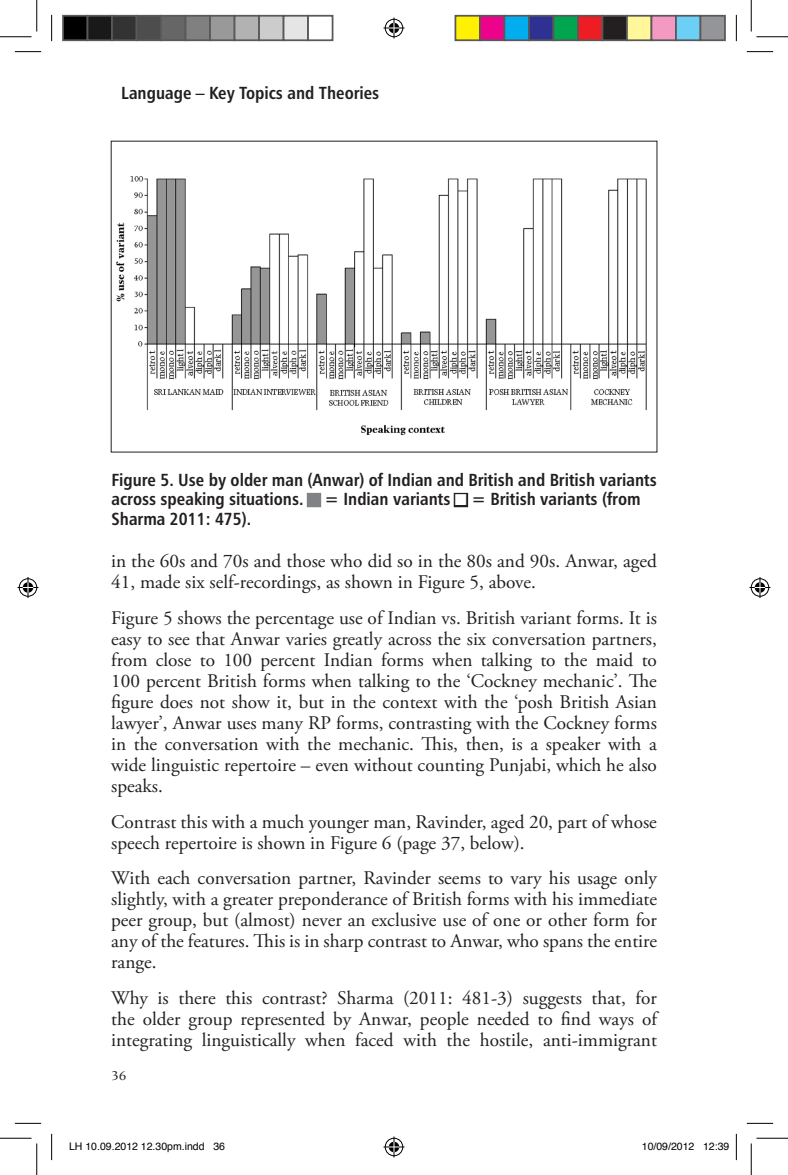
<style>
.page{position:relative;width:788px;height:1175px;background:#fff}
.page>*{position:absolute;margin:0;border:0;box-sizing:border-box;transform-origin:0 0}
.t1{font:19.25px/21px "Adobe Garamond Pro";color:#231f20;text-align:justify}
.t2{font:17.5px/19.2px "Humanist 777 BT Bold Condensed B";color:#231f20}
.t3{font:14px "Meridien";color:#231f20}
.t4{font:10.5px "Helvetica";color:#000}
.s1{color:#808285}
.s2{color:#fff}
</style>
<div class="page">
<img style="left:116px;top:176px;width:531px;height:259px">
<div style="left:307px;top:493px;width:14px;height:14px;border:4px solid #808285"></div>
<div style="left:454px;top:493px;width:14px;height:14px;border:4px solid #231f20"></div>
<svg style="left:15px;top:51px;width:26px;height:1px"></svg>
<svg style="left:747px;top:51px;width:26px;height:1px"></svg>
<svg style="left:15px;top:1123px;width:26px;height:1px"></svg>
<svg style="left:747px;top:1123px;width:26px;height:1px"></svg>
<svg style="left:51px;top:15px;width:1px;height:26px"></svg>
<svg style="left:51px;top:1134px;width:1px;height:26px"></svg>
<svg style="left:736px;top:15px;width:1px;height:26px"></svg>
<svg style="left:736px;top:1134px;width:1px;height:26px"></svg>
<hr style="left:0;top:36px;width:32px;height:1px;background:#000">
<hr style="left:756px;top:36px;width:32px;height:1px;background:#000">
<hr style="left:0;top:1138px;width:32px;height:1px;background:#000">
<hr style="left:756px;top:1138px;width:32px;height:1px;background:#000">
<hr style="left:36px;top:0;width:1px;height:31px;background:#000">
<hr style="left:36px;top:1143px;width:1px;height:32px;background:#000">
<hr style="left:751px;top:0;width:1px;height:31px;background:#000">
<hr style="left:751px;top:1143px;width:1px;height:32px;background:#000">
<svg style="left:383px;top:18px;width:21px;height:21px"></svg>
<svg style="left:383px;top:1136px;width:21px;height:21px"></svg>
<svg style="left:18px;top:577px;width:21px;height:21px"></svg>
<svg style="left:749px;top:577px;width:21px;height:21px"></svg>
<div style="left:63px;top:16px;width:25px;height:24px;background:#000"></div>
<div style="left:62px;top:15px;width:26px;height:26px;border:2px solid #595959"></div>
<div style="left:88px;top:16px;width:24px;height:24px;background:#191919"></div>
<div style="left:87px;top:15px;width:26px;height:26px;border:2px solid #595959"></div>
<div style="left:112px;top:16px;width:25px;height:24px;background:#333"></div>
<div style="left:111px;top:15px;width:26px;height:26px;border:2px solid #595959"></div>
<div style="left:137px;top:16px;width:24px;height:24px;background:#4d4d4d"></div>
<div style="left:136px;top:15px;width:26px;height:26px;border:2px solid #595959"></div>
<div style="left:161px;top:16px;width:25px;height:24px;background:#666"></div>
<div style="left:160px;top:15px;width:26px;height:26px;border:2px solid #595959"></div>
<div style="left:186px;top:16px;width:24px;height:24px;background:#808080"></div>
<div style="left:185px;top:15px;width:26px;height:26px;border:2px solid #595959"></div>
<div style="left:210px;top:16px;width:25px;height:24px;background:#999"></div>
<div style="left:209px;top:15px;width:26px;height:26px;border:2px solid #595959"></div>
<div style="left:235px;top:16px;width:24px;height:24px;background:#b2b2b2"></div>
<div style="left:234px;top:15px;width:26px;height:26px;border:2px solid #595959"></div>
<div style="left:259px;top:16px;width:25px;height:24px;background:#ccc"></div>
<div style="left:258px;top:15px;width:26px;height:26px;border:2px solid #595959"></div>
<div style="left:284px;top:16px;width:24px;height:24px;background:#e5e5e5"></div>
<div style="left:283px;top:15px;width:26px;height:26px;border:2px solid #595959"></div>
<div style="left:307px;top:15px;width:26px;height:26px;border:2px solid #595959"></div>
<div style="left:455px;top:16px;width:25px;height:24px;background:#fff101"></div>
<div style="left:454px;top:15px;width:27px;height:26px;border:2px solid #595959"></div>
<div style="left:480px;top:16px;width:24px;height:24px;background:#ed028c"></div>
<div style="left:479px;top:15px;width:26px;height:26px;border:2px solid #595959"></div>
<div style="left:504px;top:16px;width:25px;height:24px;background:#00aeef"></div>
<div style="left:503px;top:15px;width:27px;height:26px;border:2px solid #595959"></div>
<div style="left:529px;top:16px;width:24px;height:24px;background:#2e3092"></div>
<div style="left:528px;top:15px;width:26px;height:26px;border:2px solid #595959"></div>
<div style="left:553px;top:16px;width:25px;height:24px;background:#00a54f"></div>
<div style="left:552px;top:15px;width:27px;height:26px;border:2px solid #595959"></div>
<div style="left:578px;top:16px;width:24px;height:24px;background:#ee1d23"></div>
<div style="left:577px;top:15px;width:26px;height:26px;border:2px solid #595959"></div>
<div style="left:602px;top:16px;width:25px;height:24px;background:#231f20"></div>
<div style="left:601px;top:15px;width:27px;height:26px;border:2px solid #595959"></div>
<div style="left:627px;top:16px;width:24px;height:24px;background:#fff79a"></div>
<div style="left:626px;top:15px;width:26px;height:26px;border:2px solid #595959"></div>
<div style="left:651px;top:16px;width:25px;height:24px;background:#f499c2"></div>
<div style="left:650px;top:15px;width:27px;height:26px;border:2px solid #595959"></div>
<div style="left:676px;top:16px;width:24px;height:24px;background:#6bcff6"></div>
<div style="left:675px;top:15px;width:26px;height:26px;border:2px solid #595959"></div>
<div style="left:700px;top:16px;width:25px;height:24px;background:#939598"></div>
<div style="left:699px;top:15px;width:27px;height:26px;border:2px solid #595959"></div>
<p class="t2" style="left:121px;top:85px;width:260px">Language – Key Topics and Theories</p>
<p class="t2" style="left:112px;top:472px;width:547px">Figure 5. Use by older man (Anwar) of Indian and British and British variants across speaking situations. <span class="s1">■</span> = Indian variants <span class="s2">■</span> = British variants (from<br>Sharma 2011: 475).</p>
<p class="t1" style="left:111px;top:552px;width:547px">in the 60s and 70s and those who did so in the 80s and 90s. Anwar, aged<br>41, made six self-recordings, as shown in Figure 5, above.</p>
<p class="t1" style="left:111px;top:609px;width:547px">Figure 5 shows the percentage use of Indian vs. British variant forms. It is easy to see that Anwar varies greatly across the six conversation partners, from close to 100 percent Indian forms when talking to the maid to 100 percent British forms when talking to the ‘Cockney mechanic’. The figure does not show it, but in the context with the ‘posh British Asian lawyer’, Anwar uses many RP forms, contrasting with the Cockney forms in the conversation with the mechanic. This, then, is a speaker with a wide linguistic repertoire – even without counting Punjabi, which he also speaks.</p>
<p class="t1" style="left:111px;top:813px;width:547px">Contrast this with a much younger man, Ravinder, aged 20, part of whose speech repertoire is shown in Figure 6 (page 37, below).</p>
<p class="t1" style="left:111px;top:869px;width:547px">With each conversation partner, Ravinder seems to vary his usage only slightly, with a greater preponderance of British forms with his immediate peer group, but (almost) never an exclusive use of one or other form for any of the features. This is in sharp contrast to Anwar, who spans the entire range.</p>
<p class="t1" style="left:111px;top:989px;width:547px">Why is there this contrast? Sharma (2011: 481-3) suggests that, for the older group represented by Anwar, people needed to find ways of integrating linguistically when faced with the hostile, anti-immigrant</p>
<p class="t3" style="left:111px;top:1066px;width:17px">36</p>
<p class="t4" style="left:69px;top:1142px;width:157px">LH 10.09.2012 12.30pm.indd 36</p>
<p class="t4" style="left:642px;top:1142px;width:89px">10/09/2012 12:39</p>
</div>
